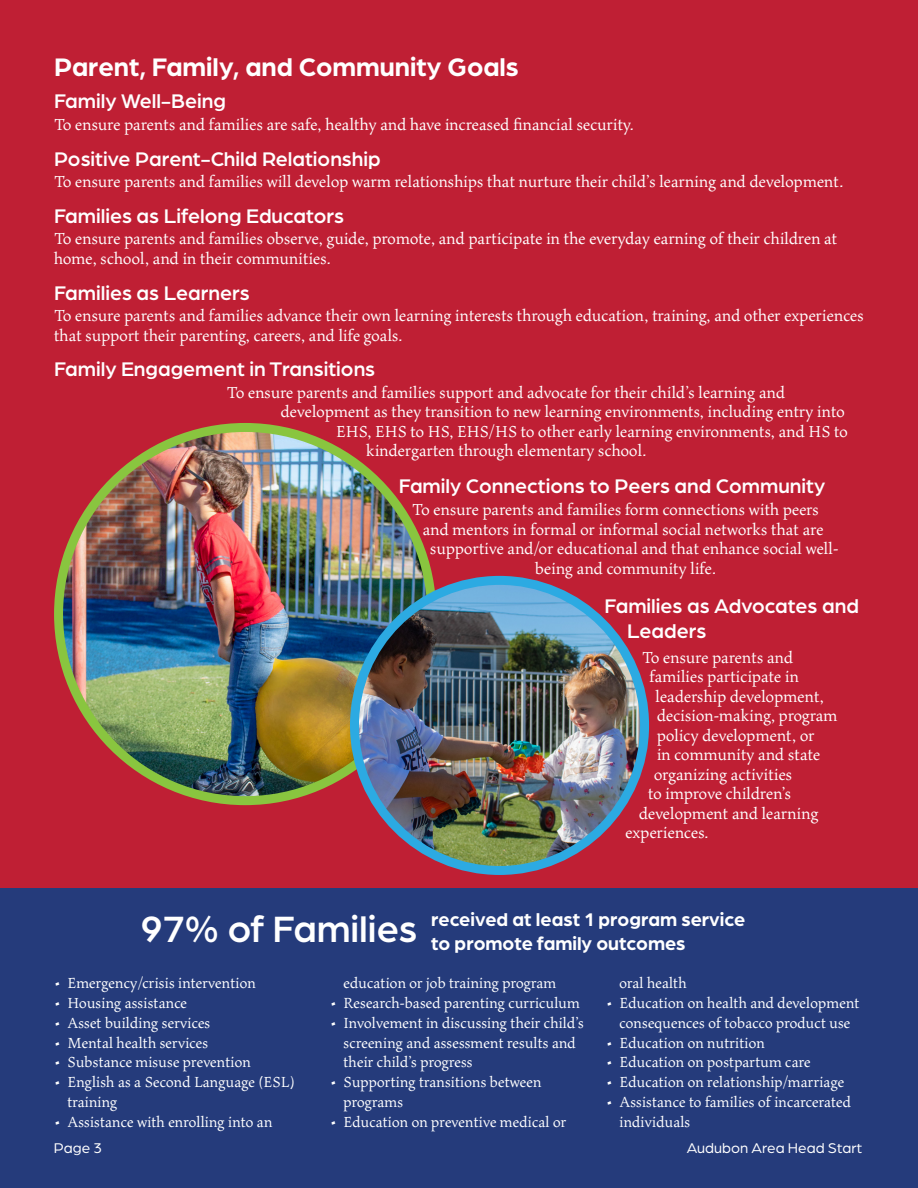
<style>
.page{position:relative;width:918px;height:1188px;background:#253b7b}
.page>*{position:absolute;margin:0;border:0;box-sizing:border-box;transform-origin:0 0}
.t1{font:500 39px "Arboria";color:#fff}
.t2{font:700 27px "Arboria";color:#fff}
.t3{font:500 21px/25.2px "Arboria";color:#fff}
.t4{font:700 19.5px "Arboria";color:#fff}
.t5{font:18px/19.5px "Maiola";color:#fff}
.t6{font:16.5px/19.8px "Maiola";color:#fff}
.t7{font:15px "Arboria";color:#fff}
</style>
<div class="page">
<div style="left:0;top:0;width:918px;height:888px;background:#bf1f34"></div>
<img style="left:59px;top:427px;width:368px;height:374px">
<img style="left:354px;top:584px;width:291px;height:286px">
<div style="left:350px;top:576px;width:299px;height:299px;border:9px solid #2caae2;border-radius:50%"></div>
<p class="t2" style="left:54px;top:49px;width:466px">Parent, Family, and Community Goals</p>
<p class="t3" style="left:54px;top:88px;width:174px">Family Well-Being</p>
<p class="t5" style="left:54px;top:114px;width:582px">To ensure parents and families are safe, healthy and have increased financial security.</p>
<p class="t3" style="left:54px;top:145px;width:328px">Positive Parent-Child Relationship</p>
<p class="t5" style="left:54px;top:172px;width:791px">To ensure parents and families will develop warm relationships that nurture their child’s learning and development.</p>
<p class="t3" style="left:54px;top:202px;width:292px">Families as Lifelong Educators</p>
<p class="t5" style="left:54px;top:229px;width:785px">To ensure parents and families observe, guide, promote, and participate in the everyday earning of their children at home, school, and in their communities.</p>
<p class="t3" style="left:54px;top:279px;width:197px">Families as Learners</p>
<p class="t5" style="left:54px;top:306px;width:811px">To ensure parents and families advance their own learning interests through education, training, and other experiences that support their parenting, careers, and life goals.</p>
<p class="t3" style="left:54px;top:356px;width:323px">Family Engagement in Transitions</p>
<p class="t5" style="left:227px;top:382px;width:560px">To ensure parents and families support and advocate for their child’s learning and</p>
<p class="t5" style="left:281px;top:402px;width:566px">development as they transition to new learning environments, including entry into</p>
<p class="t5" style="left:336px;top:421px;width:513px">EHS, EHS to HS, EHS/HS to other early learning environments, and HS to</p>
<p class="t5" style="left:366px;top:441px;width:282px">kindergarten through elementary school.</p>
<p class="t3" style="left:399px;top:472px;width:428px">Family Connections to Peers and Community</p>
<p class="t5" style="left:412px;top:500px;width:408px">To ensure parents and families form connections with peers</p>
<p class="t5" style="left:423px;top:519px;width:402px">and mentors in formal or informal social networks that are</p>
<p class="t5" style="left:430px;top:539px;width:410px">supportive and/or educational and that enhance social well-</p>
<p class="t5" style="left:535px;top:558px;width:183px">being and community life.</p>
<p class="t3" style="left:627px;top:592px;width:233px;text-indent:-22px">Families as Advocates and<br>Leaders</p>
<p class="t5" style="left:642px;top:647px;width:153px">To ensure parents and</p>
<p class="t5" style="left:650px;top:666px;width:151px">families participate in</p>
<p class="t5" style="left:656px;top:686px;width:170px">leadership development,</p>
<p class="t5" style="left:657px;top:705px;width:182px">decision-making, program</p>
<p class="t5" style="left:657px;top:725px;width:159px">policy development, or</p>
<p class="t5" style="left:657px;top:744px;width:165px">in community and state</p>
<p class="t5" style="left:654px;top:764px;width:140px">organizing activities</p>
<p class="t5" style="left:648px;top:783px;width:145px">to improve children’s</p>
<p class="t5" style="left:639px;top:803px;width:181px">development and learning</p>
<p class="t5" style="left:626px;top:822px;width:85px">experiences.</p>
<p class="t1" style="left:141px;top:903px;width:278px">97% of Families</p>
<p class="t4" style="left:431px;top:906px;width:316px">received at least 1 program service</p>
<p class="t4" style="left:431px;top:930px;width:256px">to promote family outcomes</p>
<p class="t6" style="left:54px;top:973px;width:203px">• Emergency/crisis intervention</p>
<p class="t6" style="left:54px;top:993px;width:135px">• Housing assistance</p>
<p class="t6" style="left:54px;top:1012px;width:158px">• Asset building services</p>
<p class="t6" style="left:54px;top:1032px;width:156px">• Mental health services</p>
<p class="t6" style="left:54px;top:1052px;width:198px">• Substance misuse prevention</p>
<p class="t6" style="left:68px;top:1072px;width:229px;text-indent:-14px">• English as a Second Language (ESL) training</p>
<p class="t6" style="left:54px;top:1111px;width:220px">• Assistance with enrolling into an</p>
<p class="t6" style="left:344px;top:973px;width:214px">education or job training program</p>
<p class="t6" style="left:330px;top:993px;width:251px">• Research-based parenting curriculum</p>
<p class="t6" style="left:344px;top:1012px;width:242px;text-indent:-14px">• Involvement in discussing their child’s screening and assessment results and their child’s progress</p>
<p class="t6" style="left:344px;top:1072px;width:200px;text-indent:-14px">• Supporting transitions between programs</p>
<p class="t6" style="left:330px;top:1111px;width:238px">• Education on preventive medical or</p>
<p class="t6" style="left:620px;top:973px;width:69px">oral health</p>
<p class="t6" style="left:606px;top:993px;width:255px;text-align:center">• Education on health and development consequences of tobacco product use</p>
<p class="t6" style="left:606px;top:1032px;width:160px">• Education on nutrition</p>
<p class="t6" style="left:606px;top:1052px;width:206px">• Education on postpartum care</p>
<p class="t6" style="left:606px;top:1072px;width:240px">• Education on relationship/marriage</p>
<p class="t6" style="left:620px;top:1092px;width:233px;text-indent:-14px">• Assistance to families of incarcerated individuals</p>
<p class="t7" style="left:54px;top:1139px;width:50px">Page 3</p>
<p class="t7" style="left:687px;top:1138px;width:177px">Audubon Area Head Start</p>
</div>
